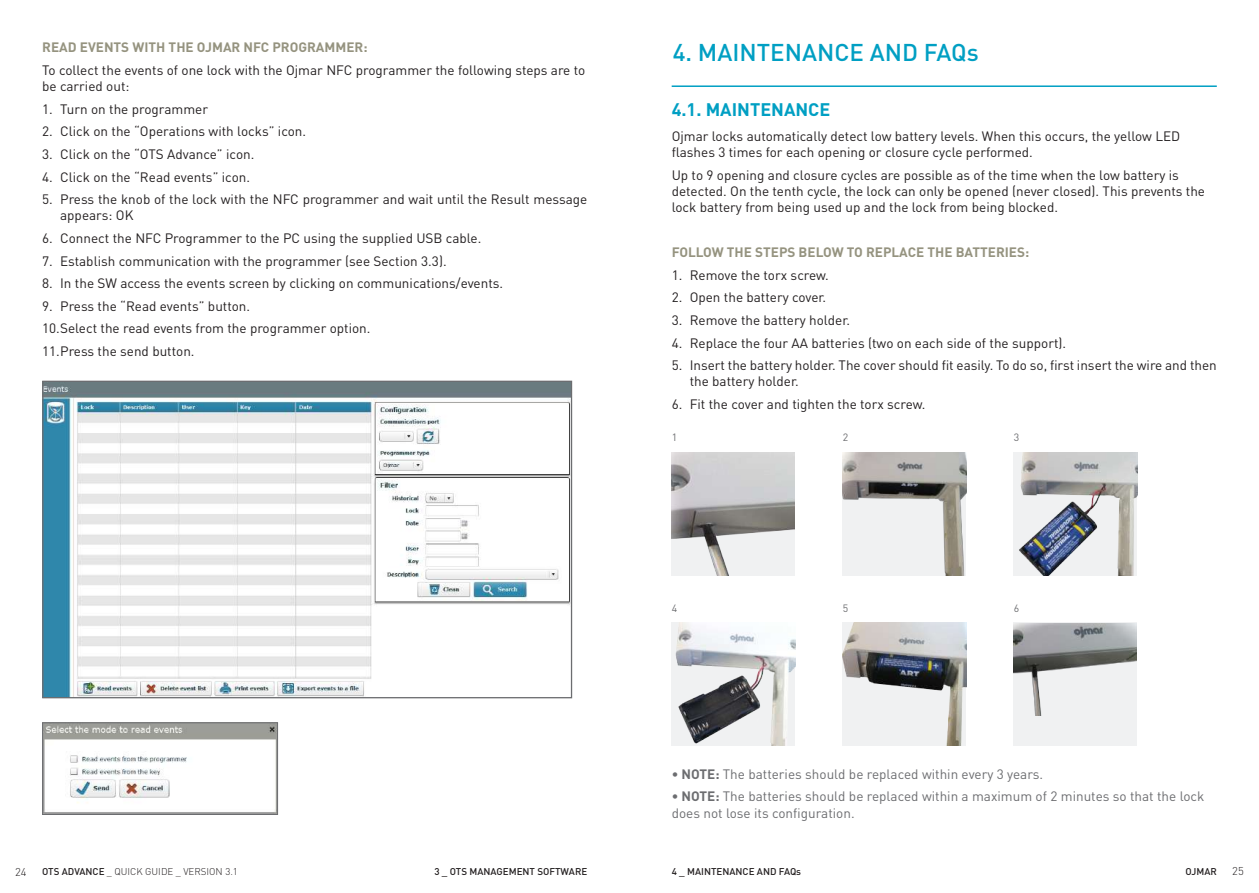
<style>
.page{position:relative;width:1259px;height:893px;background:#fff}
.page>*{position:absolute;margin:0;border:0;box-sizing:border-box;transform-origin:0 0}
.t1{font:500 24px "DINOT";color:#009fc3}
.t2{font:700 18px "DINOT";color:#009fc3}
.t3{font:13.5px/16.2px "DINOT";color:#231f20}
.t4{font:13.5px/16.2px "DINOT";color:#6c6d70}
.t5{font:700 13.5px "DINOT";color:#95937f}
.t6{font:300 11.25px "DINOT";color:#231f20}
.t7{font:10.5px "DINOT";color:#6c6d70}
.t8{font:500 9.75px "DINOT";color:#231f20}
.t9{font:300 9.75px "DINOT";color:#231f20}
.s1{font-weight:700}
.s2{font-weight:500}
</style>
<div class="page">
<img style="left:44px;top:383px;width:526px;height:313px">
<div style="left:42px;top:381px;width:530px;height:317px;border:1px solid #6c6d70"></div>
<img style="left:44px;top:724px;width:232px;height:89px">
<div style="left:42px;top:722px;width:236px;height:93px;border:1px solid #6c6d70"></div>
<img style="left:671px;top:452px;width:123px;height:124px">
<img style="left:842px;top:452px;width:124px;height:124px">
<img style="left:1013px;top:452px;width:124px;height:124px">
<img style="left:671px;top:623px;width:124px;height:123px">
<img style="left:842px;top:623px;width:124px;height:123px">
<div style="left:1013px;top:623px;width:124px;height:123px;background:#f0f1f2"></div>
<img style="left:1013px;top:624px;width:123px;height:92px">
<hr style="left:671px;top:85px;width:545px;height:2px;background:#009fc3">
<p class="t5" style="left:42px;top:38px;width:327px">READ EVENTS WITH THE OJMAR NFC PROGRAMMER:</p>
<p class="t3" style="left:42px;top:62px;width:545px">To collect the events of one lock with the Ojmar NFC programmer the following steps are to be carried out:</p>
<p class="t3" style="left:42px;top:100px;width:167px">1. Turn on the programmer</p>
<p class="t3" style="left:42px;top:123px;width:265px">2. Click on the “Operations with locks” icon.</p>
<p class="t3" style="left:42px;top:145px;width:214px">3. Click on the “OTS Advance” icon.</p>
<p class="t3" style="left:42px;top:168px;width:209px">4. Click on the “Read events” icon.</p>
<p class="t3" style="left:60px;top:191px;width:528px;text-indent:-18px">5. Press the knob of the lock with the NFC programmer and wait until the Result message appears: OK</p>
<p class="t3" style="left:42px;top:229px;width:441px">6. Connect the NFC Programmer to the PC using the supplied USB cable.</p>
<p class="t3" style="left:42px;top:252px;width:406px">7. Establish communication with the programmer (see Section 3.3).</p>
<p class="t3" style="left:42px;top:275px;width:462px">8. In the SW access the events screen by clicking on communications/events.</p>
<p class="t3" style="left:42px;top:294px;width:330px;line-height:22.6px">9. Press the “Read events” button.<br>10.Select the read events from the programmer option.<br>11.Press the send button.</p>
<h1 class="t1" style="left:672px;top:36px;width:307px">4. MAINTENANCE AND FAQs</h1>
<h2 class="t2" style="left:671px;top:97px;width:160px">4.1. MAINTENANCE</h2>
<p class="t3" style="left:671px;top:127px;width:510px">Ojmar locks automatically detect low battery levels. When this occurs, the yellow LED flashes 3 times for each opening or closure cycle performed.</p>
<p class="t3" style="left:671px;top:166px;width:535px">Up to 9 opening and closure cycles are possible as of the time when the low battery is detected. On the tenth cycle, the lock can only be opened (never closed). This prevents the lock battery from being used up and the lock from being blocked.</p>
<p class="t5" style="left:671px;top:243px;width:359px">FOLLOW THE STEPS BELOW TO REPLACE THE BATTERIES:</p>
<p class="t3" style="left:671px;top:266px;width:159px">1. Remove the torx screw.</p>
<p class="t3" style="left:671px;top:289px;width:156px">2. Open the battery cover.</p>
<p class="t3" style="left:671px;top:311px;width:180px">3. Remove the battery holder.</p>
<p class="t3" style="left:671px;top:334px;width:396px">4. Replace the four AA batteries (two on each side of the support).</p>
<p class="t3" style="left:689px;top:357px;width:528px;text-indent:-18px">5. Insert the battery holder. The cover should fit easily. To do so, first insert the wire and then the battery holder.</p>
<p class="t3" style="left:671px;top:395px;width:255px">6. Fit the cover and tighten the torx screw.</p>
<p class="t7" style="left:671px;top:430px;width:7px">1</p>
<p class="t7" style="left:1013px;top:430px;width:7px">3</p>
<p class="t7" style="left:842px;top:430px;width:7px">2</p>
<p class="t7" style="left:671px;top:601px;width:7px">4</p>
<p class="t7" style="left:842px;top:601px;width:7px">5</p>
<p class="t7" style="left:1013px;top:601px;width:7px">6</p>
<p class="t4" style="left:671px;top:765px;width:373px"><span class="s1">• NOTE:</span> The batteries should be replaced within every 3 years.</p>
<p class="t4" style="left:671px;top:788px;width:534px"><span class="s1">• NOTE:</span> The batteries should be replaced within a maximum of 2 minutes so that the lock does not lose its configuration.</p>
<p class="t6" style="left:15px;top:864px;width:13px">24</p>
<p class="t9" style="left:42px;top:865px;width:197px"><span class="s2">OTS ADVANCE</span> _ QUICK GUIDE _ VERSION 3.1</p>
<p class="t8" style="left:434px;top:865px;width:154px">3 _ OTS MANAGEMENT SOFTWARE</p>
<p class="t8" style="left:671px;top:865px;width:131px">4 _ MAINTENANCE AND FAQs</p>
<p class="t8" style="left:1185px;top:865px;width:33px">OJMAR</p>
<p class="t6" style="left:1232px;top:864px;width:13px">25</p>
</div>
